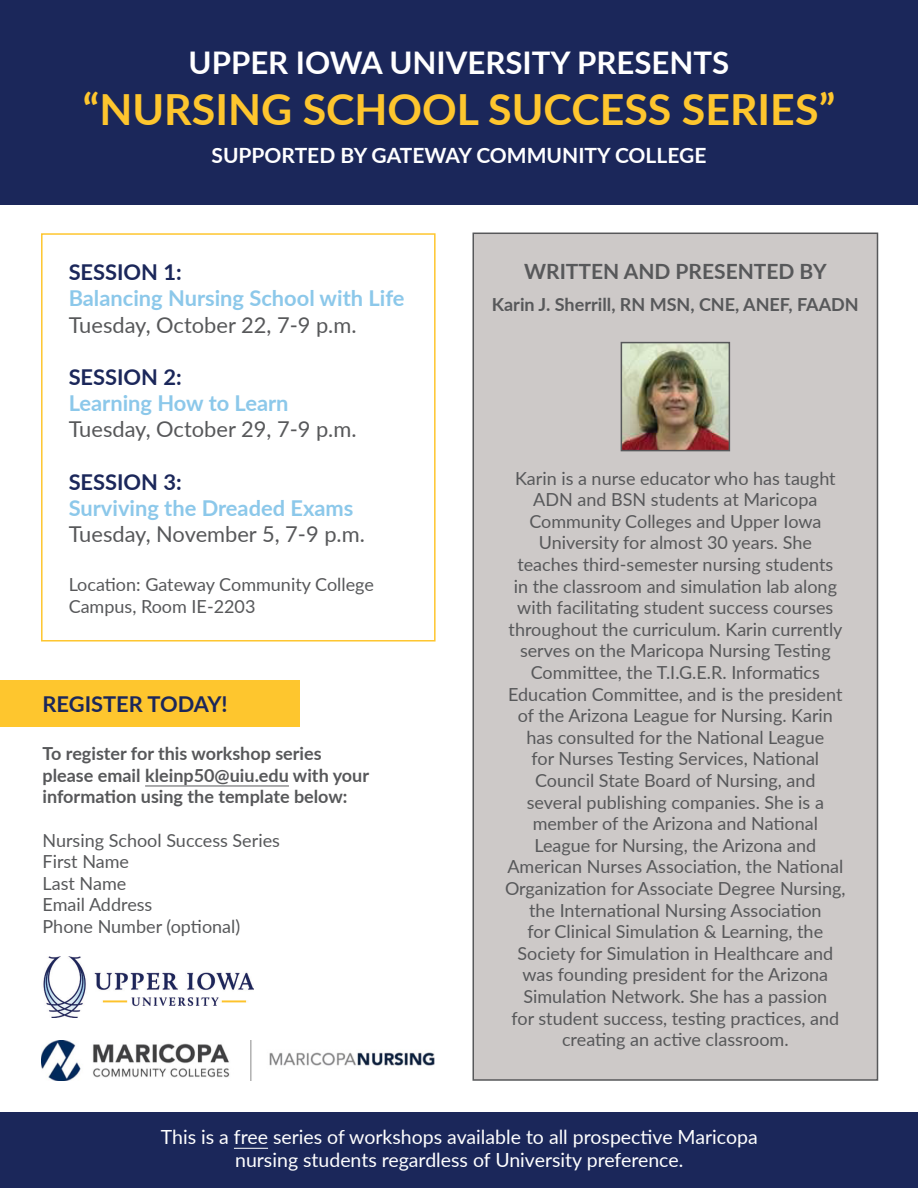
<style>
.page{position:relative;width:918px;height:1188px;background:#fff}
.page>*{position:absolute;margin:0;border:0;box-sizing:border-box;transform-origin:0 0}
.t1{font:700 42.9px "Lato";color:#fec62e}
.t2{font:700 31.2px "Lato";color:#fff}
.t3{font:21.9px "Lato";color:#57585a}
.t4{font:700 21.9px "Lato";color:#8cc8ea}
.t5{font:700 21.9px "Lato";color:#1b275a}
.t6{font:700 21px "Lato";color:#fff}
.t7{font:700 21px "Lato";color:#57585a}
.t8{font:19.5px/23.4px "Lato";color:#fff;text-align:center}
.t9{font:18px/21.6px "Lato";color:#57585a;text-align:center}
.t10{font:700 18px/21.6px "Lato";color:#57585a}
</style>
<div class="page">
<div style="left:0;top:680px;width:299px;height:47px;background:#fec62e"></div>
<div style="left:0;top:1112px;width:918px;height:76px;background:#1b275a"></div>
<div style="left:0;top:0;width:918px;height:204px;background:#1b275a"></div>
<hr style="left:234px;top:1148px;width:34px;height:1px;background:#fff">
<div style="left:41px;top:233px;width:395px;height:409px;border:2px solid #fec62e"></div>
<div style="left:472px;top:233px;width:406px;height:848px;background:#cdc9c8;border:2px solid #57585a"></div>
<img style="left:624px;top:345px;width:103px;height:103px">
<div style="left:621px;top:342px;width:109px;height:109px;border:2px solid #57585a"></div>
<hr style="left:145px;top:786px;width:144px;height:1px;background:#57585a">
<img style="left:41px;top:1040px;width:393px;height:41px">
<img style="left:43px;top:957px;width:211px;height:61px">
<p class="t2" style="left:189px;top:39px;width:542px">UPPER IOWA UNIVERSITY PRESENTS</p>
<p class="t1" style="left:83px;top:78px;width:754px">“NURSING SCHOOL SUCCESS SERIES”</p>
<p class="t6" style="left:212px;top:139px;width:496px">SUPPORTED BY GATEWAY COMMUNITY COLLEGE</p>
<p class="t5" style="left:69px;top:256px;width:115px">SESSION 1:</p>
<p class="t4" style="left:69px;top:282px;width:337px">Balancing Nursing School with Life</p>
<p class="t3" style="left:69px;top:309px;width:289px">Tuesday, October 22, 7-9 p.m.</p>
<p class="t5" style="left:69px;top:361px;width:115px">SESSION 2:</p>
<p class="t4" style="left:69px;top:387px;width:221px">Learning How to Learn</p>
<p class="t3" style="left:69px;top:414px;width:289px">Tuesday, October 29, 7-9 p.m.</p>
<p class="t5" style="left:69px;top:466px;width:115px">SESSION 3:</p>
<p class="t4" style="left:69px;top:492px;width:286px">Surviving the Dreaded Exams</p>
<p class="t3" style="left:69px;top:519px;width:298px">Tuesday, November 5, 7-9 p.m.</p>
<p class="t9" style="left:69px;top:573px;width:307px;text-align:left">Location: Gateway Community College<br>Campus, Room IE-2203</p>
<p class="t5" style="left:43px;top:688px;width:187px">REGISTER TODAY!</p>
<p class="t10" style="left:43px;top:742px;width:328px">To register for this workshop series please email kleinp50@uiu.edu with your information using the template below:</p>
<p class="t9" style="left:43px;top:829px;width:239px">Nursing School Success Series</p>
<p class="t9" style="left:43px;top:850px;width:88px">First Name</p>
<p class="t9" style="left:43px;top:872px;width:85px">Last Name</p>
<p class="t9" style="left:43px;top:893px;width:111px">Email Address</p>
<p class="t9" style="left:43px;top:915px;width:199px">Phone Number (optional)</p>
<p class="t7" style="left:524px;top:256px;width:304px">WRITTEN AND PRESENTED BY</p>
<p class="t10" style="left:492px;top:293px;width:368px">Karin J. Sherrill, RN MSN, CNE, ANEF, FAADN</p>
<p class="t9" style="left:505px;top:467px;width:342px">Karin is a nurse educator who has taught ADN and BSN students at Maricopa Community Colleges and Upper Iowa University for almost 30 years. She<br>teaches third-semester nursing students<br>in the classroom and simulation lab along with facilitating student success courses throughout the curriculum. Karin currently serves on the Maricopa Nursing Testing Committee, the T.I.G.E.R. Informatics Education Committee, and is the president of the Arizona League for Nursing. Karin has consulted for the National League<br>for Nurses Testing Services, National Council State Board of Nursing, and<br>several publishing companies. She is a member of the Arizona and National League for Nursing, the Arizona and American Nurses Association, the National Organization for Associate Degree Nursing, the International Nursing Association<br>for Clinical Simulation &amp; Learning, the Society for Simulation in Healthcare and was founding president for the Arizona Simulation Network. She has a passion<br>for student success, testing practices, and creating an active classroom.</p>
<p class="t8" style="left:161px;top:1124px;width:598px">This is a free series of workshops available to all prospective Maricopa nursing students regardless of University preference.</p>
</div>
